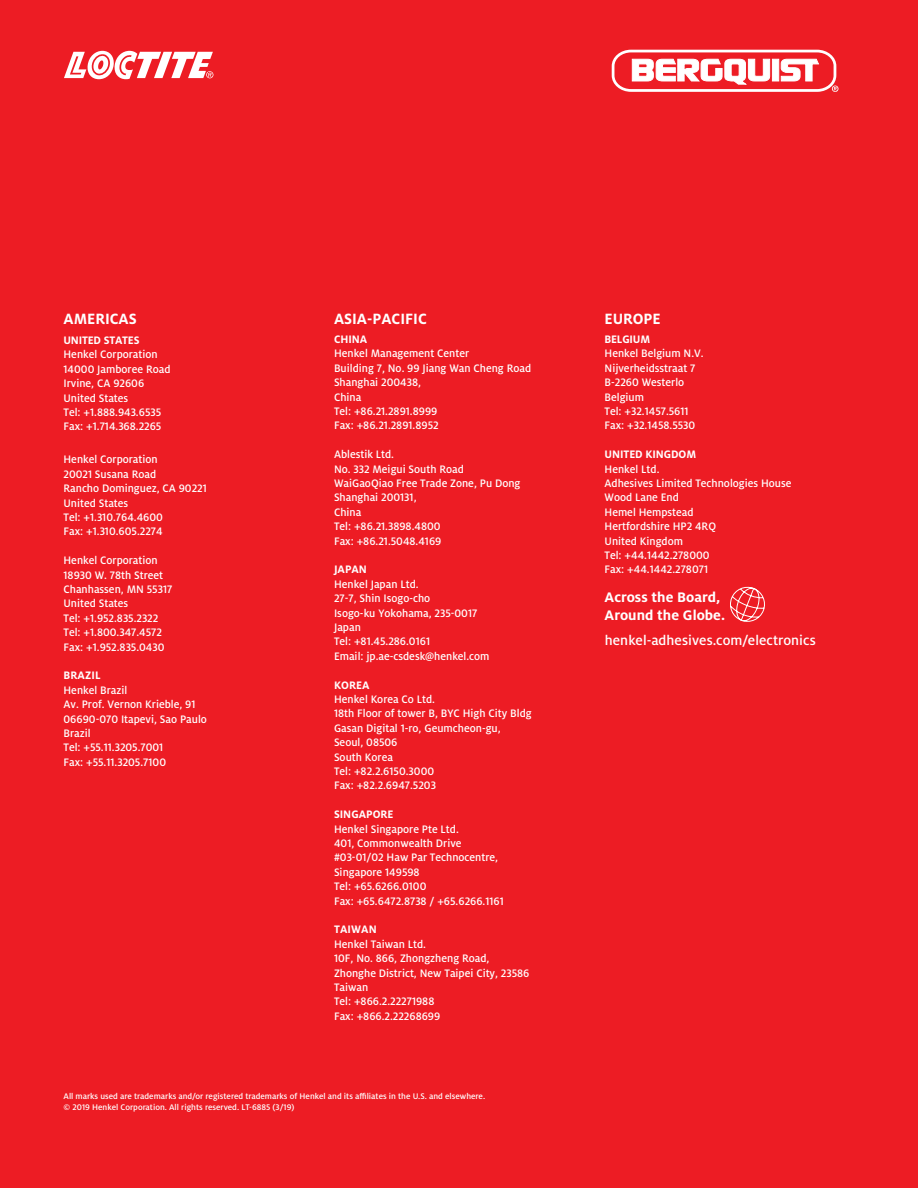
<style>
.page{position:relative;width:918px;height:1188px;background:#ed1c24}
.page>*{position:absolute;margin:0;border:0;box-sizing:border-box;transform-origin:0 0}
.t1{font:700 16.5px "Henkel Milo";color:#fff}
.t2{font:700 15.3px "Henkel Milo";color:#fff}
.Copy_14_18{font:500 15px "Henkel Milo";letter-spacing:.005em;color:#fff}
.t3{font:500 12px/14.4px "Henkel Milo";color:#fff}
.t4{font:700 12px "Henkel Milo";color:#fff}
.t5{font:500 9px "Henkel Milo";color:#fff}
.s1{font-weight:700}
</style>
<div class="page">
<svg style="left:64px;top:51px;width:149px;height:29px"></svg>
<svg style="left:612px;top:50px;width:226px;height:42px"></svg>
<svg style="left:730px;top:586px;width:35px;height:36px"></svg>
<p class="t1" style="left:64px;top:310px;width:75px">AMERICAS</p>
<p class="t3" style="left:64px;top:333px;width:109px"><span class="s1">UNITED STATES<br></span>Henkel Corporation<br>14000 Jamboree Road<br>Irvine, CA 92606<br>United States<br>Tel: +1.888.943.6535<br>Fax: +1.714.368.2265</p>
<p class="t3" style="left:64px;top:452px;width:145px">Henkel Corporation<br>20021 Susana Road<br>Rancho Dominguez, CA 90221<br>United States<br>Tel: +1.310.764.4600</p>
<p class="t3" style="left:64px;top:524px;width:101px">Fax: +1.310.605.2274</p>
<p class="t3" style="left:64px;top:553px;width:96px">Henkel Corporation</p>
<p class="t3" style="left:64px;top:568px;width:101px">18930 W. 78th Street</p>
<p class="t3" style="left:64px;top:582px;width:110px">Chanhassen, MN 55317</p>
<p class="t3" style="left:64px;top:596px;width:66px">United States</p>
<p class="t3" style="left:64px;top:611px;width:96px">Tel: +1.952.835.2322</p>
<p class="t3" style="left:64px;top:625px;width:100px">Tel: +1.800.347.4572</p>
<p class="t3" style="left:64px;top:640px;width:102px">Fax: +1.952.835.0430</p>
<p class="t4" style="left:64px;top:669px;width:39px">BRAZIL</p>
<p class="t3" style="left:64px;top:683px;width:65px">Henkel Brazil</p>
<p class="t3" style="left:64px;top:697px;width:133px">Av. Prof. Vernon Krieble, 91</p>
<p class="t3" style="left:64px;top:712px;width:145px">06690-070 Itapevi, Sao Paulo</p>
<p class="t3" style="left:64px;top:726px;width:29px">Brazil</p>
<p class="t3" style="left:64px;top:740px;width:101px">Tel: +55.11.3205.7001</p>
<p class="t3" style="left:64px;top:755px;width:104px">Fax: +55.11.3205.7100</p>
<p class="t1" style="left:334px;top:310px;width:94px">ASIA-PACIFIC</p>
<p class="t3" style="left:334px;top:332px;width:137px"><span class="s1">CHINA<br></span>Henkel Management Center</p>
<p class="t3" style="left:334px;top:361px;width:199px">Building 7, No. 99 Jiang Wan Cheng Road</p>
<p class="t3" style="left:334px;top:375px;width:89px">Shanghai 200438,</p>
<p class="t3" style="left:334px;top:390px;width:29px">China</p>
<p class="t3" style="left:334px;top:404px;width:105px">Tel: +86.21.2891.8999</p>
<p class="t3" style="left:334px;top:419px;width:106px">Fax: +86.21.2891.8952</p>
<p class="t3" style="left:334px;top:447px;width:62px">Ablestik Ltd.</p>
<p class="t3" style="left:334px;top:462px;width:131px">No. 332 Meigui South Road</p>
<p class="t3" style="left:334px;top:476px;width:188px">WaiGaoQiao Free Trade Zone, Pu Dong</p>
<p class="t3" style="left:334px;top:491px;width:84px">Shanghai 200131,</p>
<p class="t3" style="left:334px;top:505px;width:29px">China</p>
<p class="t3" style="left:334px;top:519px;width:108px">Tel: +86.21.3898.4800</p>
<p class="t3" style="left:334px;top:534px;width:109px">Fax: +86.21.5048.4169</p>
<p class="t4" style="left:334px;top:563px;width:34px">JAPAN</p>
<p class="t3" style="left:334px;top:577px;width:86px">Henkel Japan Ltd.</p>
<p class="t3" style="left:334px;top:591px;width:98px">27-7, Shin Isogo-cho</p>
<p class="t3" style="left:334px;top:606px;width:145px">Isogo-ku Yokohama, 235-0017</p>
<p class="t3" style="left:334px;top:620px;width:28px">Japan</p>
<p class="t3" style="left:334px;top:635px;width:98px">Tel: +81.45.286.0161</p>
<p class="t3" style="left:334px;top:649px;width:157px">Email: jp.ae-csdesk@henkel.com</p>
<p class="t4" style="left:334px;top:678px;width:37px">KOREA</p>
<p class="t3" style="left:334px;top:692px;width:103px">Henkel Korea Co Ltd.</p>
<p class="t3" style="left:334px;top:707px;width:199px">18th Floor of tower B, BYC High City Bldg</p>
<p class="t3" style="left:334px;top:721px;width:168px">Gasan Digital 1-ro, Geumcheon-gu,</p>
<p class="t3" style="left:334px;top:735px;width:65px">Seoul, 08506</p>
<p class="t3" style="left:334px;top:750px;width:60px">South Korea</p>
<p class="t3" style="left:334px;top:764px;width:102px">Tel: +82.2.6150.3000</p>
<p class="t3" style="left:334px;top:779px;width:103px">Fax: +82.2.6947.5203</p>
<p class="t3" style="left:334px;top:807px;width:126px"><span class="s1">SINGAPORE<br></span>Henkel Singapore Pte Ltd.</p>
<p class="t3" style="left:334px;top:836px;width:129px">401, Commonwealth Drive</p>
<p class="t3" style="left:334px;top:851px;width:166px">#03-01/02 Haw Par Technocentre,</p>
<p class="t3" style="left:334px;top:865px;width:87px">Singapore 149598</p>
<p class="t3" style="left:334px;top:879px;width:94px">Tel: +65.6266.0100</p>
<p class="t3" style="left:334px;top:894px;width:171px">Fax: +65.6472.8738 / +65.6266.1161</p>
<p class="t4" style="left:334px;top:923px;width:44px">TAIWAN</p>
<p class="t3" style="left:334px;top:937px;width:94px">Henkel Taiwan Ltd.</p>
<p class="t3" style="left:334px;top:951px;width:157px">10F, No. 866, Zhongzheng Road,</p>
<p class="t3" style="left:334px;top:966px;width:197px">Zhonghe District, New Taipei City, 23586</p>
<p class="t3" style="left:334px;top:980px;width:36px">Taiwan</p>
<p class="t3" style="left:334px;top:995px;width:102px">Tel: +866.2.22271988</p>
<p class="t3" style="left:334px;top:1009px;width:108px">Fax: +866.2.22268699</p>
<p class="t5" style="left:64px;top:1091px;width:423px">All marks used are trademarks and/or registered trademarks of Henkel and its affiliates in the U.S. and elsewhere.</p>
<p class="t5" style="left:64px;top:1102px;width:232px">© 2019 Henkel Corporation. All rights reserved. LT-6885 (3/19)</p>
<p class="t1" style="left:605px;top:310px;width:58px">EUROPE</p>
<p class="t4" style="left:605px;top:332px;width:47px">BELGIUM</p>
<p class="t3" style="left:605px;top:347px;width:101px">Henkel Belgium N.V.</p>
<p class="t3" style="left:605px;top:361px;width:92px">Nijverheidsstraat 7</p>
<p class="t3" style="left:605px;top:375px;width:81px">B-2260 Westerlo</p>
<p class="t3" style="left:605px;top:390px;width:41px">Belgium</p>
<p class="t3" style="left:605px;top:404px;width:86px">Tel: +32.1457.5611</p>
<p class="t3" style="left:605px;top:419px;width:92px">Fax: +32.1458.5530</p>
<p class="t4" style="left:605px;top:448px;width:93px">UNITED KINGDOM</p>
<p class="t3" style="left:605px;top:462px;width:56px">Henkel Ltd.</p>
<p class="t3" style="left:605px;top:476px;width:188px">Adhesives Limited Technologies House</p>
<p class="t3" style="left:605px;top:491px;width:76px">Wood Lane End</p>
<p class="t3" style="left:605px;top:505px;width:91px">Hemel Hempstead</p>
<p class="t3" style="left:605px;top:519px;width:113px">Hertfordshire HP2 4RQ</p>
<p class="t3" style="left:605px;top:534px;width:80px">United Kingdom</p>
<p class="t3" style="left:605px;top:548px;width:107px">Tel: +44.1442.278000</p>
<p class="t3" style="left:605px;top:563px;width:105px">Fax: +44.1442.278071</p>
<p class="t2" style="left:605px;top:588px;width:117px">Across the Board,</p>
<p class="t2" style="left:605px;top:607px;width:122px">Around the Globe.</p>
<p class="Copy_14_18" style="left:605px;top:632px;width:212px">henkel-adhesives.com/electronics</p>
</div>
